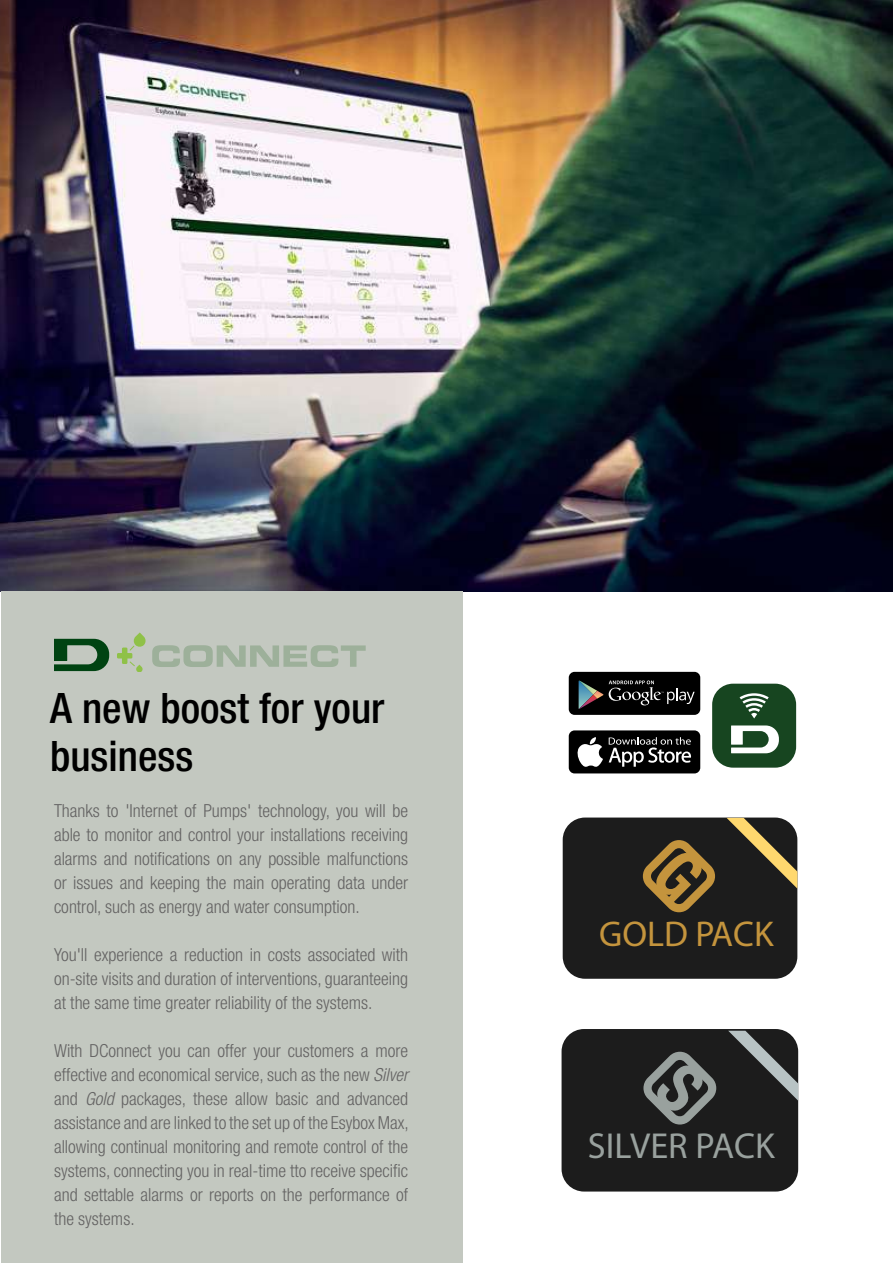
<style>
.page{position:relative;width:893px;height:1263px;background:#fff}
.page>*{position:absolute;margin:0;border:0;box-sizing:border-box;transform-origin:0 0}
.t1{font:500 condensed 42px/48px "Helvetica Neue LT Std";color:#000}
.t2{font:36.3px "Myriad Pro";color:#99a19e}
.t3{font:36px "Myriad Pro";color:#c4943d}
.t4{font:300 condensed 18px/24px "Helvetica Neue LT Std";color:#646363;text-align:justify}
.s1{font-style:italic}
</style>
<div class="page">
<img style="left:0;top:0;width:893px;height:591px">
<div style="left:1px;top:591px;width:462px;height:672px;background:#c3c8c0"></div>
<svg style="left:152px;top:645px;width:214px;height:22px"></svg>
<svg style="left:54px;top:639px;width:55px;height:32px"></svg>
<svg style="left:117px;top:632px;width:29px;height:40px"></svg>
<div style="left:563px;top:817px;width:234px;height:162px;background:#1c1c1c;border-radius:22px"></div>
<svg style="left:643px;top:840px;width:72px;height:72px"></svg>
<svg style="left:727px;top:818px;width:70px;height:70px"></svg>
<div style="left:562px;top:1029px;width:236px;height:162px;background:#1c1c1c;border-radius:23px"></div>
<svg style="left:728px;top:1031px;width:70px;height:70px"></svg>
<svg style="left:643px;top:1052px;width:73px;height:72px"></svg>
<div style="left:712px;top:684px;width:84px;height:84px;background:#174520;border-radius:21px"></div>
<svg style="left:731px;top:725px;width:48px;height:28px"></svg>
<svg style="left:740px;top:693px;width:29px;height:25px"></svg>
<div style="left:569px;top:730px;width:131px;height:43px;background:#000;border-radius:6px"></div>
<svg style="left:577px;top:737px;width:26px;height:30px"></svg>
<svg style="left:609px;top:737px;width:82px;height:30px"></svg>
<div style="left:569px;top:672px;width:131px;height:43px;background:#000;border-radius:6px"></div>
<svg style="left:579px;top:680px;width:116px;height:29px"></svg>
<h1 class="t1" style="left:50px;top:683px;width:336px">A new boost for your business</h1>
<p class="t4" style="left:54px;top:799px;width:356px">Thanks to 'Internet of Pumps' technology, you will be able to monitor and control your installations receiving alarms and notifications on any possible malfunctions or issues and keeping the main operating data under control, such as energy and water consumption.</p>
<p class="t4" style="left:54px;top:943px;width:356px">You'll experience a reduction in costs associated with on-site visits and duration of interventions, guaranteeing at the same time greater reliability of the systems.</p>
<p class="t4" style="left:54px;top:1039px;width:356px">With DConnect you can offer your customers a more effective and economical service, such as the new <span class="s1">Silver </span>and <span class="s1">Gold</span> packages, these allow basic and advanced assistance and are linked to the set up of the Esybox Max, allowing continual monitoring and remote control of the systems, connecting you in real-time tto receive specific and settable alarms or reports on the performance of the systems.</p>
<h3 class="t3" style="left:599px;top:912px;width:176px">GOLD PACK</h3>
<h2 class="t2" style="left:588px;top:1124px;width:188px">SILVER PACK</h2>
</div>
